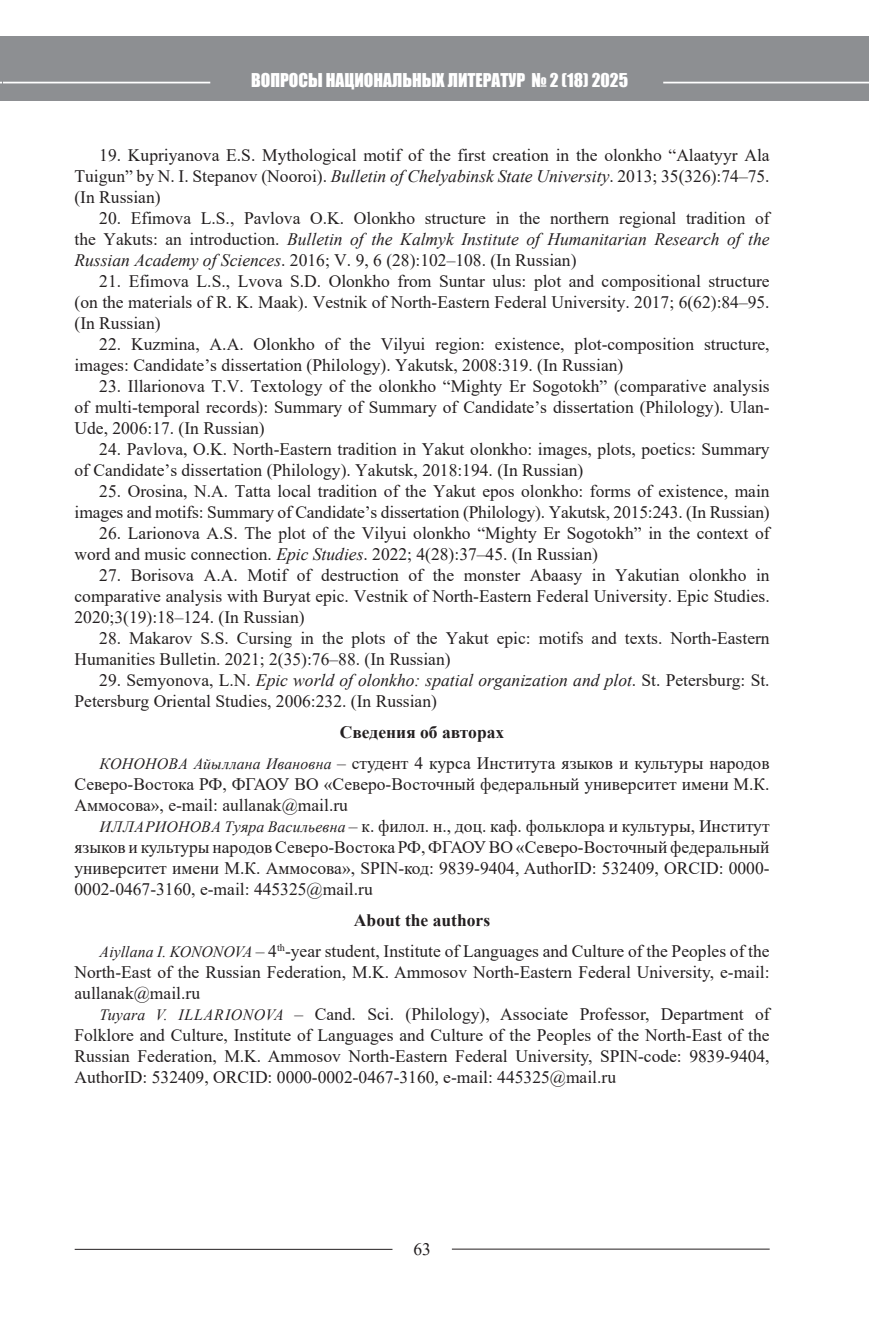
<style>
.page{position:relative;width:869px;height:1340px;background:#fff}
.page>*{position:absolute;margin:0;border:0;box-sizing:border-box;transform-origin:0 0}
.t1{font:17.5px/21px "Times New Roman";color:#231f20}
.t2{font:17.5px "Impact";color:#fff}
.t3{font:italic 15.75px "Times New Roman";letter-spacing:.01em;color:#231f20}
.s1{font-style:italic}
.s2{font-weight:700}
.s3{font-style:italic;font-size:15.75px}
</style>
<div class="page">
<div style="left:1px;top:36px;width:867px;height:64px;background:#8d8f92"></div>
<hr style="left:1px;top:82px;width:209px;height:1px;background:#fff">
<hr style="left:663px;top:82px;width:205px;height:1px;background:#fff">
<hr style="left:0;top:36px;width:2px;height:64px;background:#8d8f92">
<hr style="left:75px;top:1248px;width:317px;height:1px;background:#231f20">
<hr style="left:451px;top:1248px;width:318px;height:1px;background:#231f20">
<p class="t2" style="left:251px;top:66px;width:378px">ВОПРОСЫ НАЦИОНАЛЬНЫХ ЛИТЕРАТУР № 2 (18) 2025</p>
<p class="t1" style="left:74px;top:144px;width:696px;text-align:justify;text-indent:25px">19. Kupriyanova E.S. Mythological motif of the first creation in the olonkho “Alaatyyr Ala Tuigun” by N. I. Stepanov (Nooroi). <span class="s1">Bulletin of Chelyabinsk State University</span>. 2013; 35(326):74–75. (In Russian)</p>
<p class="t1" style="left:74px;top:207px;width:696px;text-align:justify;text-indent:25px">20. Efimova L.S., Pavlova O.K. Olonkho structure in the northern regional tradition of the Yakuts: an introduction. <span class="s1">Bulletin of the Kalmyk Institute of Humanitarian Research of the Russian Academy of Sciences</span>. 2016; V. 9, 6 (28):102–108. (In Russian)</p>
<p class="t1" style="left:74px;top:270px;width:696px;text-align:justify;text-indent:25px">21. Efimova L.S., Lvova S.D. Olonkho from Suntar ulus: plot and compositional structure (on the materials of R. K. Maak). Vestnik of North-Eastern Federal University. 2017; 6(62):84–95. (In Russian)</p>
<p class="t1" style="left:74px;top:333px;width:696px;text-indent:25px">22. Kuzmina, A.A. Olonkho of the Vilyui region: existence, plot-composition structure, images: Candidate’s dissertation (Philology). Yakutsk, 2008:319. (In Russian)</p>
<p class="t1" style="left:74px;top:375px;width:696px;text-align:justify;text-indent:25px">23. Illarionova T.V. Textology of the olonkho “Mighty Er Sogotokh” (comparative analysis of multi-temporal records): Summary of Summary of Candidate’s dissertation (Philology). Ulan-Ude, 2006:17. (In Russian)</p>
<p class="t1" style="left:74px;top:438px;width:696px;text-indent:25px">24. Pavlova, O.K. North-Eastern tradition in Yakut olonkho: images, plots, poetics: Summary of Candidate’s dissertation (Philology). Yakutsk, 2018:194. (In Russian)</p>
<p class="t1" style="left:74px;top:480px;width:696px;text-align:right">25. Orosina, N.A. Tatta local tradition of the Yakut epos olonkho: forms of existence, main images and motifs: Summary of Candidate’s dissertation (Philology). Yakutsk, 2015:243. (In Russian)</p>
<p class="t1" style="left:74px;top:522px;width:696px;text-indent:25px">26. Larionova A.S. The plot of the Vilyui olonkho “Mighty Er Sogotokh” in the context of word and music connection. <span class="s1">Epic Studies</span>. 2022; 4(28):37–45. (In Russian)</p>
<p class="t1" style="left:74px;top:564px;width:696px;text-align:justify;text-indent:25px">27. Borisova A.A. Motif of destruction of the monster Abaasy in Yakutian olonkho in comparative analysis with Buryat epic. Vestnik of North-Eastern Federal University. Epic Studies.<br>2020;3(19):18–124. (In Russian)</p>
<p class="t1" style="left:74px;top:627px;width:696px;text-indent:25px">28. Makarov S.S. Cursing in the plots of the Yakut epic: motifs and texts. North-Eastern<br>Humanities Bulletin. 2021; 2(35):76–88. (In Russian)</p>
<p class="t1" style="left:74px;top:669px;width:696px;text-indent:25px">29. Semyonova, L.N. <span class="s1">Epic world of olonkho: spatial organization and plot</span>. St. Petersburg: St.<br>Petersburg Oriental Studies, 2006:232. (In Russian)</p>
<p class="t1" style="left:99px;top:716px;width:671px;line-height:31px;text-indent:240px"><span class="s2">Сведения об авторах<br></span><span class="s3">КОНОНОВА Айыллана Ивановна</span> – студент 4 курса Института языков и культуры народов</p>
<p class="t1" style="left:74px;top:773px;width:696px">Северо-Востока РФ, ФГАОУ ВО «Северо-Восточный федеральный университет имени М.К.<br>Аммосова», e-mail: aullanak@mail.ru</p>
<p class="t1" style="left:74px;top:815px;width:696px;text-align:justify;text-indent:25px"><span class="s3">ИЛЛАРИОНОВА Туяра Васильевна</span> – к. филол. н., доц. каф. фольклора и культуры, Институт языков и культуры народов Северо-Востока РФ, ФГАОУ ВО «Северо-Восточный федеральный университет имени М.К. Аммосова», SPIN-код: 9839-9404, AuthorID: 532409, ORCID: 0000- 0002-0467-3160, e-mail: 445325@mail.ru</p>
<p class="t1" style="left:99px;top:904px;width:671px;line-height:31px;text-indent:254px"><span class="s2">About the authors<br></span><span class="s3">Aiyllana I. KONONOVA</span> – 4<sup>th</sup>-year student, Institute of Languages and Culture of the Peoples of the</p>
<p class="t1" style="left:74px;top:961px;width:696px">North-East of the Russian Federation, M.K. Ammosov North-Eastern Federal University, e-mail: aullanak@mail.ru</p>
<p class="t3" style="left:99px;top:1004px;width:96px">Tuyara V. Illarionova</p>
<p class="t1" style="left:74px;top:1003px;width:696px;text-align:justify;text-indent:220px">– Cand. Sci. (Philology), Associate Professor, Department of Folklore and Culture, Institute of Languages and Culture of the Peoples of the North-East of the Russian Federation, M.K. Ammosov North-Eastern Federal University, SPIN-code: 9839-9404, AuthorID: 532409, ORCID: 0000-0002-0467-3160, e-mail: 445325@mail.ru</p>
<p class="t1" style="left:413px;top:1238px;width:19px">63</p>
</div>
